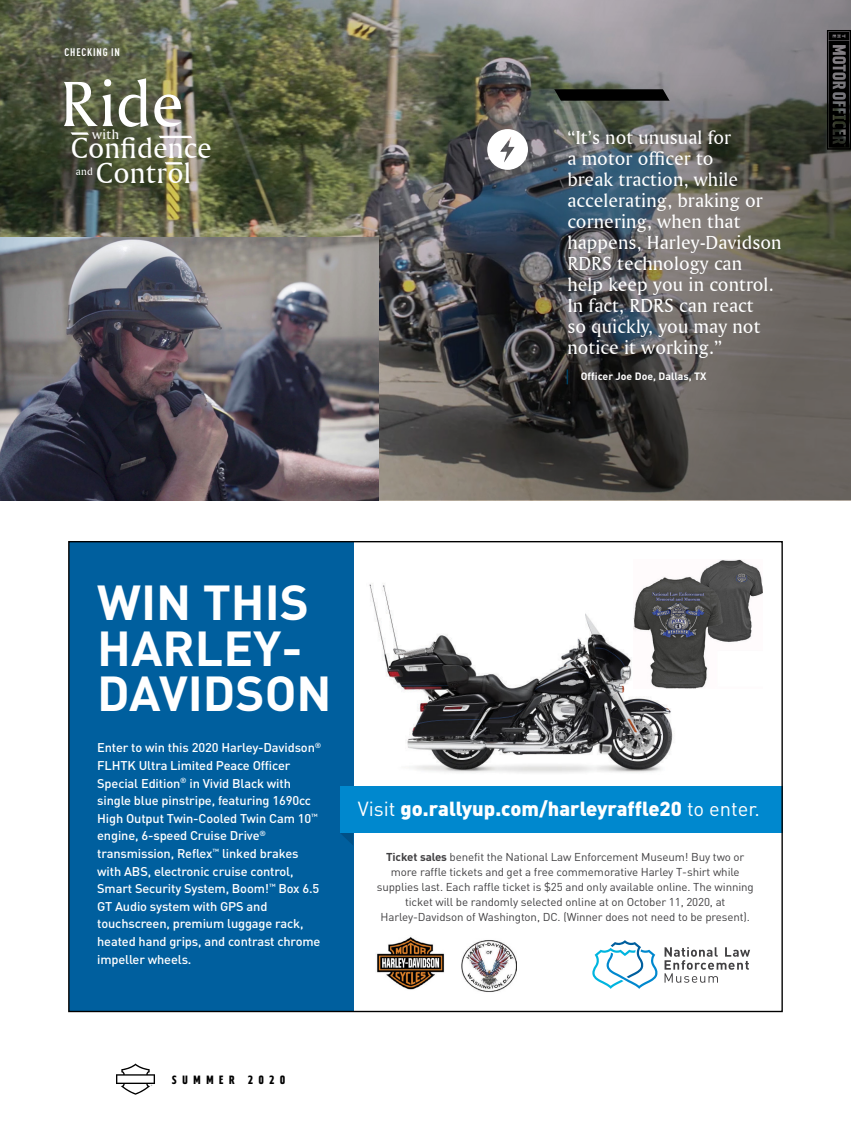
<style>
.page{position:relative;width:851px;height:1121px;background:#fff}
.page>*{position:absolute;margin:0;border:0;box-sizing:border-box;transform-origin:0 0}
.t1{font:67.35px "Amerigo BT Roman A";color:#fff}
.t2{font:700 48.45px/45.6px "DIN";color:#fff}
.t3{font:30.15px "Amerigo BT Roman A";letter-spacing:.01em;color:#fff}
.t4{font:900 20.1px "DIN";color:#fff}
.copy{font:19.8px/21px "Amerigo BT Roman A";letter-spacing:.005em;color:#fff}
.t5{font:14.1px "Amerigo BT Roman A";color:#fff}
.t6{font:500 12.6px/17.5px "DIN";letter-spacing:-.01em;color:#fff}
.t7{font:12px "Freedom Machine";letter-spacing:.43em;color:#000}
.t8{font:11.25px/15.1px "DIN";letter-spacing:-.01em;color:#414042;text-align:center}
.t9{font:10.95px "Amerigo BT Roman A";color:#fff}
.copy-2{font:700 condensed 10.8px "DIN Pro";letter-spacing:.075em;color:#fff}
.copy-3{font:700 10.5px "DIN Pro";color:#fff}
.s1{font-weight:400}
.s2{font-weight:700}
</style>
<div class="page">
<img style="left:0;top:0;width:850px;height:500px">
<svg style="left:116px;top:1063px;width:39px;height:31px"></svg>
<img style="left:0;top:237px;width:378px;height:263px">
<div style="left:69px;top:541px;width:284px;height:470px;background:#005f9e"></div>
<img style="left:369px;top:583px;width:314px;height:190px">
<img style="left:633px;top:559px;width:129px;height:129px">
<svg style="left:592px;top:940px;width:65px;height:48px"></svg>
<svg style="left:664px;top:947px;width:86px;height:35px"></svg>
<img style="left:377px;top:937px;width:68px;height:53px">
<svg style="left:341px;top:833px;width:12px;height:12px"></svg>
<div style="left:340px;top:786px;width:442px;height:47px;background:#0088ce"></div>
<img style="left:461px;top:940px;width:55px;height:52px">
<svg style="left:826px;top:30px;width:24px;height:120px;background:#252424"></svg>
<hr style="left:69px;top:132px;width:22px;height:3px;background:#fff">
<hr style="left:163px;top:162px;width:22px;height:2px;background:#fff">
<hr style="left:157px;top:136px;width:37px;height:2px;background:#fff">
<svg style="left:546px;top:89px;width:132px;height:12px;background:#181918"></svg>
<svg style="left:487px;top:129px;width:41px;height:41px"></svg>
<svg style="left:566px;top:369px;width:2px;height:15px"></svg>
<p class="copy-2" style="left:65px;top:44px;width:57px">CHECKING IN</p>
<p class="t1" style="left:60px;top:63px;width:125px">Ride</p>
<p class="t5" style="left:92px;top:125px;width:29px">with</p>
<p class="t9" style="left:76px;top:164px;width:19px">and</p>
<p class="t3" style="left:71px;top:129px;width:142px">Confidence</p>
<p class="t3" style="left:96px;top:154px;width:97px">Control</p>
<p class="copy" style="left:567px;top:127px;width:216px">“It’s not unusual for<br>a motor officer to<br>break traction, while accelerating, braking or cornering, when that happens, Harley-Davidson<br>RDRS technology can help keep you in control.<br>In fact, RDRS can react<br>so quickly, you may not notice it working.”</p>
<p class="copy-3" style="left:580px;top:368px;width:127px">Officer Joe Doe, Dallas, TX</p>
<p class="t2" style="left:97px;top:578px;width:236px">WIN THIS<br>HARLEY-<br>DAVIDSON</p>
<p class="t6" style="left:97px;top:738px;width:225px">Enter to win this 2020 Harley-Davidson<sup>® </sup>FLHTK Ultra Limited Peace Officer Special Edition<sup>®</sup> in Vivid Black with single blue pinstripe, featuring 1690cc High Output Twin-Cooled Twin Cam 10<sup>™ </sup>engine, 6-speed Cruise Drive<sup>® </sup>transmission, Reflex<sup>™</sup> linked brakes with ABS, electronic cruise control, Smart Security System, Boom!<sup>™</sup> Box 6.5<br>GT Audio system with GPS and touchscreen, premium luggage rack, heated hand grips, and contrast chrome impeller wheels.</p>
<p class="t4" style="left:358px;top:795px;width:403px"><span class="s1">Visit</span> go.rallyup.com/harleyraffle20 <span class="s1">to enter.</span></p>
<p class="t8" style="left:377px;top:849px;width:378px"><span class="s2">Ticket sales</span> benefit the National Law Enforcement Museum! Buy two or more raffle tickets and get a free commemorative Harley T-shirt while supplies last. Each raffle ticket is $25 and only available online. The winning ticket will be randomly selected online at on October 11, 2020, at Harley-Davidson of Washington, DC. (Winner does not need to be present).</p>
<p class="t7" style="left:172px;top:1072px;width:115px">SUMMER 2020</p>
</div>
